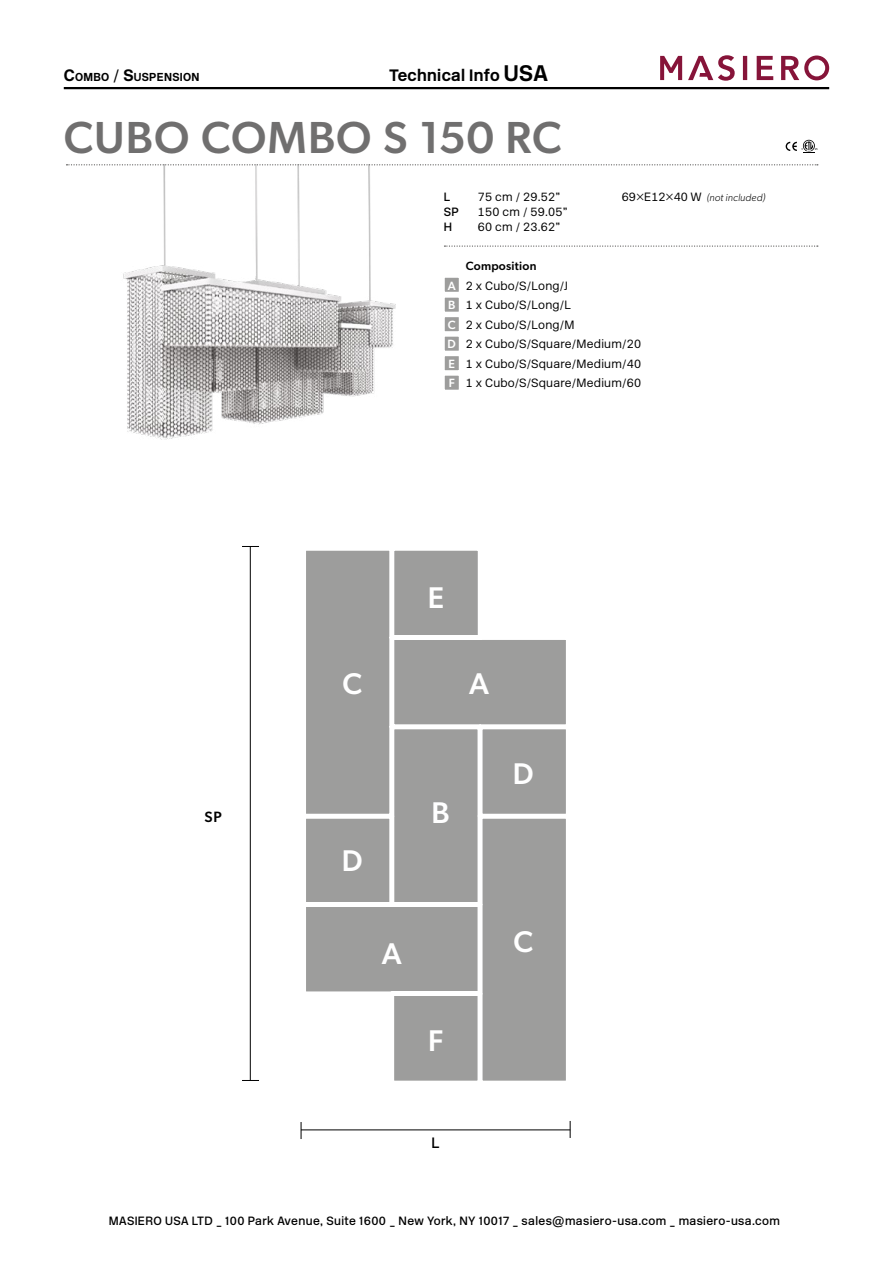
<style>
.page{position:relative;width:893px;height:1263px;background:#fff}
.page>*{position:absolute;margin:0;border:0;box-sizing:border-box;transform-origin:0 0}
.t1{font:500 45px "Gibson";letter-spacing:.02em;color:#706f6f}
.t2{font:500 30px "Gibson";color:#fff}
.t3{font:700 16.5px "New Rail Alphabet";letter-spacing:.02em;color:#000}
.t4{font:500 15px "Gibson";color:#000}
.t5{font:500 15px "New Rail Alphabet";color:#000}
.t6{font:300 12px/19.5px "New Rail Alphabet";letter-spacing:.02em;color:#000}
.t7{font:500 12px "New Rail Alphabet";letter-spacing:.03em;color:#000}
.t8{font:500 12px "Gibson";letter-spacing:.02em;color:#000}
.t9{font:500 12px/19.6px "Gibson";color:#fff;text-align:justify}
.t10{font:700 11.55px "New Rail Alphabet";letter-spacing:.03em;color:#000}
.t11{font:italic 300 10.5px "Gibson";letter-spacing:.01em;color:#000}
.s1{font-size:16.5px}
.s2{font-size:22.5px}
.s3{font-family:"New Rail Alphabet";font-style:normal;font-size:12px}
</style>
<div class="page">
<svg style="left:660px;top:55px;width:169px;height:26px"></svg>
<hr style="left:64px;top:87px;width:765px;height:2px;background:#000">
<img style="left:81px;top:165px;width:333px;height:275px">
<svg style="left:786px;top:140px;width:31px;height:13px"></svg>
<svg style="left:444px;top:245px;width:374px;height:2px"></svg>
<svg style="left:66px;top:164px;width:752px;height:1px"></svg>
<div style="left:444px;top:277px;width:15px;height:16px;background:#9d9d9c"></div>
<div style="left:443px;top:276px;width:17px;height:17px;border:2px solid #fff"></div>
<div style="left:444px;top:297px;width:15px;height:15px;background:#9d9d9c"></div>
<div style="left:443px;top:296px;width:17px;height:17px;border:2px solid #fff"></div>
<div style="left:444px;top:316px;width:15px;height:16px;background:#9d9d9c"></div>
<div style="left:443px;top:316px;width:17px;height:17px;border:2px solid #fff"></div>
<div style="left:444px;top:336px;width:15px;height:15px;background:#9d9d9c"></div>
<div style="left:443px;top:335px;width:17px;height:17px;border:2px solid #fff"></div>
<div style="left:444px;top:355px;width:15px;height:16px;background:#9d9d9c"></div>
<div style="left:443px;top:355px;width:17px;height:17px;border:2px solid #fff"></div>
<div style="left:444px;top:375px;width:15px;height:15px;background:#9d9d9c"></div>
<div style="left:443px;top:374px;width:17px;height:17px;border:2px solid #fff"></div>
<svg style="left:306px;top:550px;width:260px;height:531px;fill:#9d9d9c"></svg>
<hr style="left:250px;top:546px;width:1px;height:534px;background:#000">
<svg style="left:242px;top:546px;width:17px;height:1px"></svg>
<svg style="left:242px;top:1080px;width:17px;height:1px"></svg>
<hr style="left:301px;top:1130px;width:269px;height:1px;background:#000">
<svg style="left:301px;top:1122px;width:1px;height:17px"></svg>
<svg style="left:570px;top:1121px;width:1px;height:17px"></svg>
<p class="t10" style="left:64px;top:69px;width:137px"><span class="s1">C</span>OMBO <span class="s1">/ S</span>USPENSION</p>
<h3 class="t3" style="left:389px;top:64px;width:160px">Technical Info <span class="s2">USA</span></h3>
<h1 class="t1" style="left:64px;top:110px;width:499px">CUBO COMBO S 150 RC</h1>
<p class="t7" style="left:444px;top:189px;width:8px">L</p>
<p class="t6" style="left:478px;top:187px;width:84px">75 cm / 29.52”</p>
<p class="t7" style="left:444px;top:204px;width:16px">SP</p>
<p class="t6" style="left:478px;top:202px;width:91px">150 cm / 59.05”</p>
<p class="t7" style="left:444px;top:219px;width:10px">H</p>
<p class="t6" style="left:478px;top:217px;width:84px">60 cm / 23.62”</p>
<p class="t11" style="left:622px;top:191px;width:145px"><span class="s3">69×E12×40 W</span> (not included)</p>
<p class="t4" style="left:205px;top:808px;width:19px">SP</p>
<p class="t9" style="left:448px;top:275px;width:10px">A B C D E F</p>
<p class="t8" style="left:466px;top:259px;width:72px">Composition</p>
<p class="t6" style="left:466px;top:275px;width:177px">2 x Cubo/S/Long/J<br>1 x Cubo/S/Long/L<br>2 x Cubo/S/Long/M<br>2 x Cubo/S/Square/Medium/20<br>1 x Cubo/S/Square/Medium/40<br>1 x Cubo/S/Square/Medium/60</p>
<h2 class="t2" style="left:342px;top:665px;width:21px">C</h2>
<h2 class="t2" style="left:342px;top:843px;width:22px">D</h2>
<h2 class="t2" style="left:382px;top:936px;width:21px">A</h2>
<h2 class="t2" style="left:428px;top:579px;width:18px">E</h2>
<h2 class="t2" style="left:469px;top:665px;width:21px">A</h2>
<h2 class="t2" style="left:431px;top:795px;width:20px">B</h2>
<h2 class="t2" style="left:513px;top:755px;width:22px">D</h2>
<h2 class="t2" style="left:428px;top:1022px;width:17px">F</h2>
<h2 class="t2" style="left:513px;top:924px;width:21px">C</h2>
<p class="t5" style="left:431px;top:1133px;width:10px">L</p>
<p class="t7" style="left:109px;top:1213px;width:673px">MASIERO USA LTD _ 100 Park Avenue, Suite 1600 _ New York, NY 10017 _ sales@masiero-usa.com _ masiero-usa.com</p>
</div>
